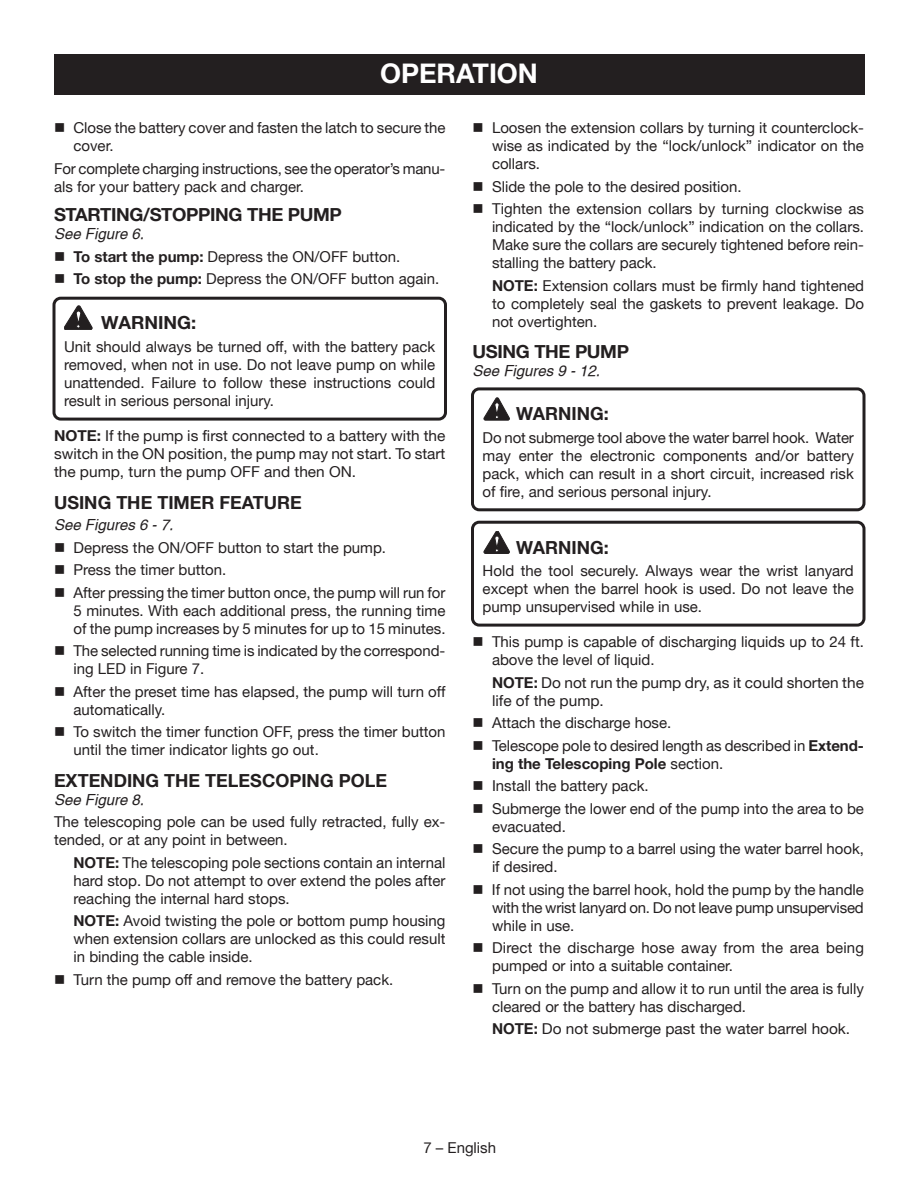
<style>
.page{position:relative;width:918px;height:1188px;background:#fff}
.page>*{position:absolute;margin:0;border:0;box-sizing:border-box;transform-origin:0 0}
.HEADING{font:700 27px "Helvetica Neue";color:#fff}
.Heading_2__w_fig{font:700 18px "Helvetica Neue";color:#231f20}
.Heading_2__w_fig-2{font:700 18px "Helvetica Neue";letter-spacing:-.02em;color:#231f20}
.Warning{font:700 18px "Helvetica Neue";color:#231f20}
.bullets{font:15px/18px "Helvetica Neue";color:#231f20}
.Warning_text{font:15px/18px "Helvetica Neue";color:#231f20;text-align:justify}
.Body_text{font:15px/18px "Helvetica Neue";color:#231f20;text-align:justify}
.See_figure{font:italic 15px "Helvetica";color:#231f20}
.s1{font-weight:700}
</style>
<div class="page">
<div style="left:54px;top:55px;width:811px;height:40px;background:#231f20"></div>
<div style="left:52px;top:297px;width:395px;height:124px;border:3px solid #231f20;border-radius:7px"></div>
<svg style="left:64px;top:306px;width:28px;height:24px"></svg>
<div style="left:471px;top:387px;width:395px;height:124px;border:3px solid #231f20;border-radius:7px"></div>
<div style="left:471px;top:521px;width:395px;height:106px;border:3px solid #231f20;border-radius:7px"></div>
<svg style="left:484px;top:398px;width:25px;height:22px"></svg>
<svg style="left:484px;top:531px;width:25px;height:23px"></svg>
<p class="HEADING" style="left:380px;top:57px;width:159px">OPERATION</p>
<p class="bullets" style="left:74px;top:119px;width:374px;text-indent:-20px">■ Close the battery cover and fasten the latch to secure the cover.</p>
<p class="bullets" style="left:54px;top:159px;width:393px">For complete charging instructions, see the operator’s manu&shy;als for your battery pack and charger.</p>
<p class="Heading_2__w_fig-2" style="left:54px;top:204px;width:289px">STARTING/STOPPING THE PUMP</p>
<p class="See_figure" style="left:54px;top:225px;width:92px">See Figure 6.</p>
<p class="bullets" style="left:54px;top:247px;width:348px">■ <span class="s1">To start the pump:</span> Depress the ON/OFF button.</p>
<p class="bullets" style="left:54px;top:270px;width:387px">■ <span class="s1">To stop the pump:</span> Depress the ON/OFF button again.</p>
<p class="Warning" style="left:101px;top:312px;width:97px">WARNING:</p>
<p class="Warning_text" style="left:64px;top:337px;width:373px">Unit should always be turned off, with the battery pack removed, when not in use. Do not leave pump on while unattended. Failure to follow these instructions could result in serious personal injury.</p>
<p class="Body_text" style="left:54px;top:427px;width:393px"><span class="s1">NOTE:</span> If the pump is first connected to a battery with the switch in the ON position, the pump may not start. To start the pump, turn the pump OFF and then ON.</p>
<p class="Heading_2__w_fig" style="left:54px;top:491px;width:249px">USING THE TIMER FEATURE</p>
<p class="See_figure" style="left:54px;top:516px;width:121px">See Figures 6 - 7.</p>
<p class="bullets" style="left:54px;top:538px;width:334px">■ Depress the ON/OFF button to start the pump.</p>
<p class="bullets" style="left:54px;top:561px;width:174px">■ Press the timer button.</p>
<p class="bullets" style="left:74px;top:583px;width:374px;text-align:justify;text-indent:-20px">■ After pressing the timer button once, the pump will run for 5 minutes. With each additional press, the running time of the pump increases by 5 minutes for up to 15 minutes.</p>
<p class="bullets" style="left:74px;top:642px;width:373px;text-indent:-20px">■ The selected running time is indicated by the correspond&shy;ing LED in Figure 7.</p>
<p class="bullets" style="left:74px;top:682px;width:374px;text-indent:-20px">■ After the preset time has elapsed, the pump will turn off automatically.</p>
<p class="bullets" style="left:74px;top:723px;width:374px;text-indent:-20px">■ To switch the timer function OFF, press the timer button until the timer indicator lights go out.</p>
<p class="Heading_2__w_fig" style="left:54px;top:769px;width:335px">EXTENDING THE TELESCOPING POLE</p>
<p class="See_figure" style="left:54px;top:791px;width:92px">See Figure 8.</p>
<p class="Body_text" style="left:54px;top:813px;width:393px">The telescoping pole can be used fully retracted, fully ex&shy;tended, or at any point in between.</p>
<p class="bullets" style="left:74px;top:853px;width:374px;text-align:justify"><span class="s1">NOTE:</span> The telescoping pole sections contain an internal hard stop. Do not attempt to over extend the poles after reaching the internal hard stops.</p>
<p class="bullets" style="left:74px;top:912px;width:374px;text-align:justify"><span class="s1">NOTE:</span> Avoid twisting the pole or bottom pump housing when extension collars are unlocked as this could result in binding the cable inside.</p>
<p class="bullets" style="left:54px;top:970px;width:341px">■ Turn the pump off and remove the battery pack.</p>
<p class="bullets" style="left:492px;top:119px;width:373px;text-align:justify;text-indent:-20px">■ Loosen the extension collars by turning it counterclock&shy;wise as indicated by the “lock/unlock” indicator on the collars.</p>
<p class="bullets" style="left:472px;top:177px;width:271px">■ Slide the pole to the desired position.</p>
<p class="bullets" style="left:492px;top:200px;width:374px;text-align:justify;text-indent:-20px">■ Tighten the extension collars by turning clockwise as indicated by the “lock/unlock” indication on the collars.<br>Make sure the collars are securely tightened before rein&shy;stalling the battery pack.</p>
<p class="bullets" style="left:492px;top:276px;width:374px;text-align:justify"><span class="s1">NOTE:</span> Extension collars must be firmly hand tightened to completely seal the gaskets to prevent leakage. Do not overtighten.</p>
<p class="Heading_2__w_fig-2" style="left:472px;top:341px;width:158px">USING THE PUMP</p>
<p class="See_figure" style="left:472px;top:362px;width:129px">See Figures 9 - 12.</p>
<p class="Warning" style="left:516px;top:403px;width:94px">WARNING:</p>
<p class="Warning_text" style="left:483px;top:428px;width:373px">Do not submerge tool above the water barrel hook. Water may enter the electronic components and/or battery pack, which can result in a short circuit, increased risk of fire, and serious personal injury.</p>
<p class="Warning" style="left:516px;top:536px;width:94px">WARNING:</p>
<p class="Warning_text" style="left:483px;top:561px;width:373px">Hold the tool securely. Always wear the wrist lanyard except when the barrel hook is used. Do not leave the pump unsupervised while in use.</p>
<p class="bullets" style="left:492px;top:633px;width:373px;text-indent:-20px">■ This pump is capable of discharging liquids up to 24 ft. above the level of liquid.</p>
<p class="bullets" style="left:492px;top:673px;width:374px"><span class="s1">NOTE:</span> Do not run the pump dry, as it could shorten the life of the pump.</p>
<p class="bullets" style="left:472px;top:714px;width:200px">■ Attach the discharge hose.</p>
<p class="bullets" style="left:492px;top:736px;width:374px;text-indent:-20px">■ Telescope pole to desired length as described in <span class="s1">Extend&shy;ing the Telescoping Pole</span> section.</p>
<p class="bullets" style="left:472px;top:777px;width:178px">■ Install the battery pack.</p>
<p class="bullets" style="left:492px;top:799px;width:374px;text-indent:-20px">■ Submerge the lower end of the pump into the area to be evacuated.</p>
<p class="bullets" style="left:492px;top:840px;width:373px;text-indent:-20px">■ Secure the pump to a barrel using the water barrel hook, if desired.</p>
<p class="bullets" style="left:492px;top:880px;width:374px;text-align:justify;text-indent:-20px">■ If not using the barrel hook, hold the pump by the handle with the wrist lanyard on. Do not leave pump unsupervised while in use.</p>
<p class="bullets" style="left:492px;top:939px;width:374px;text-indent:-20px">■ Direct the discharge hose away from the area being pumped or into a suitable container.</p>
<p class="bullets" style="left:492px;top:979px;width:374px;text-indent:-20px">■ Turn on the pump and allow it to run until the area is fully cleared or the battery has discharged.</p>
<p class="bullets" style="left:492px;top:1020px;width:360px"><span class="s1">NOTE:</span> Do not submerge past the water barrel hook.</p>
<p class="Warning_text" style="left:423px;top:1139px;width:74px">7 – English</p>
</div>
